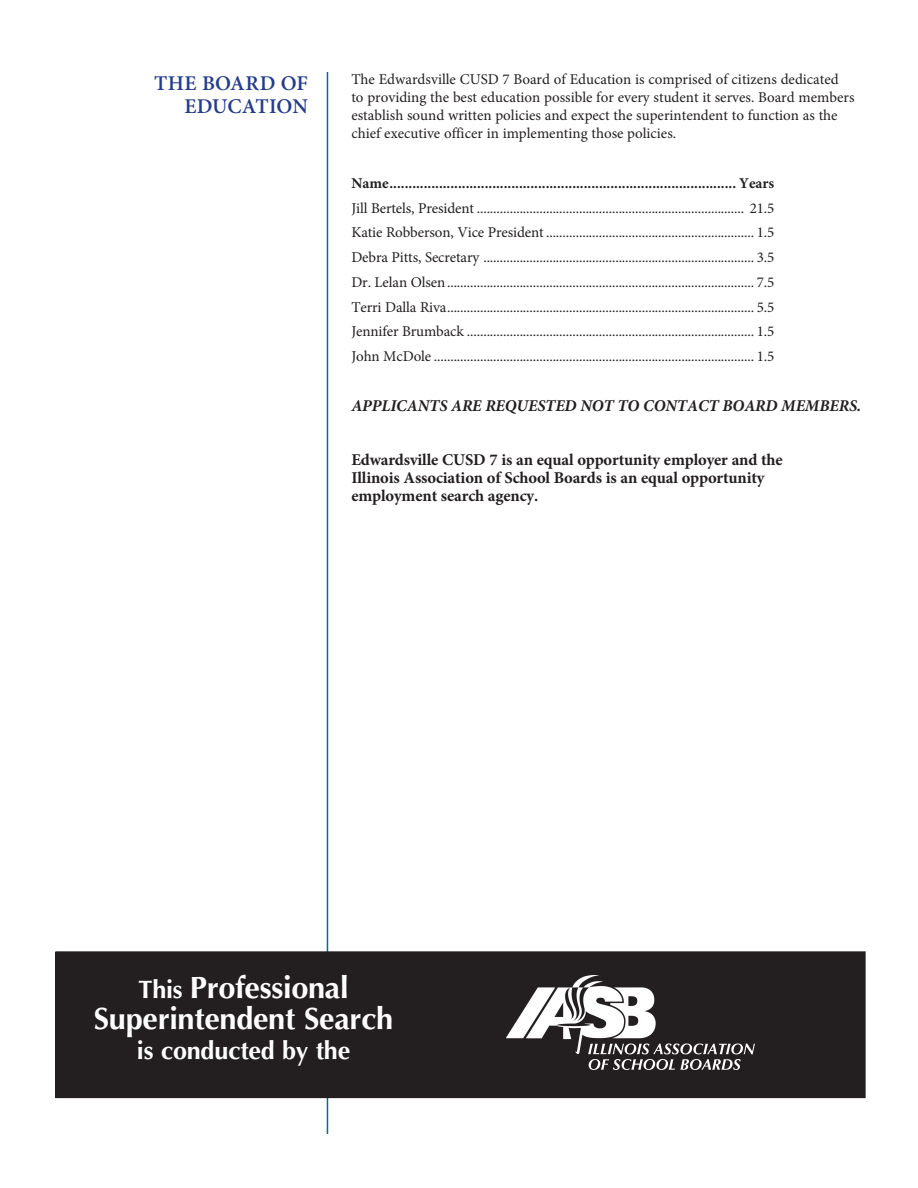
<style>
.page{position:relative;width:918px;height:1188px;background:#fff}
.page>*{position:absolute;margin:0;border:0;box-sizing:border-box;transform-origin:0 0}
.t1{font:700 30.75px/30.8px "Optima LT Pro";letter-spacing:-.01em;color:#fff;text-align:center}
.t2{font:700 25.2px "Optima LT Pro";letter-spacing:-.01em;color:#fff}
.Subheads{font:600 21px/22.5px "Minion Pro";letter-spacing:.005em;color:#243c8e;text-align:right}
.Heading_2{font:700 16.5px/18px "Minion Pro";letter-spacing:-.01em;color:#231f20}
.Body_Text{font:italic 700 16.5px "Minion Pro";letter-spacing:-.01em;color:#231f20}
.Body_Text_3{font:15px/18px "Minion Pro";color:#231f20}
.t3{font:700 15px "Minion Pro";color:#231f20}
.s1{font-size:25.2px}
</style>
<div class="page">
<hr style="left:327px;top:72px;width:1px;height:1062px;background:#0068a9">
<div style="left:56px;top:952px;width:809px;height:146px;background:#231f20"></div>
<div style="left:56px;top:951px;width:810px;height:147px;border:1px solid #231f20"></div>
<img style="left:507px;top:975px;width:248px;height:95px">
<p class="Subheads" style="left:154px;top:72px;width:155px">THE BOARD OF<br>EDUCATION</p>
<p class="Body_Text_3" style="left:351px;top:71px;width:505px">The Edwardsville CUSD 7 Board of Education is comprised of citizens dedicated to providing the best education possible for every student it serves. Board members establish sound written policies and expect the superintendent to function as the chief executive officer in implementing those policies.</p>
<p class="t3" style="left:351px;top:173px;width:425px">Name........................................................................................... Years</p>
<p class="Body_Text_3" style="left:351px;top:199px;width:425px">Jill Bertels, President ................................................................................. 21.5</p>
<p class="Body_Text_3" style="left:351px;top:224px;width:425px">Katie Robberson, Vice President............................................................... 1.5</p>
<p class="Body_Text_3" style="left:351px;top:248px;width:425px">Debra Pitts, Secretary .................................................................................. 3.5</p>
<p class="Body_Text_3" style="left:351px;top:273px;width:425px">Dr. Lelan Olsen............................................................................................. 7.5</p>
<p class="Body_Text_3" style="left:351px;top:298px;width:425px">Terri Dalla Riva............................................................................................. 5.5</p>
<p class="Body_Text_3" style="left:351px;top:323px;width:425px">Jennifer Brumback ....................................................................................... 1.5</p>
<p class="Body_Text_3" style="left:351px;top:347px;width:425px">John McDole ................................................................................................. 1.5</p>
<p class="Body_Text" style="left:351px;top:394px;width:511px">APPLICANTS ARE REQUESTED NOT TO CONTACT BOARD MEMBERS.</p>
<p class="Heading_2" style="left:351px;top:450px;width:433px">Edwardsville CUSD 7 is an equal opportunity employer and the<br>Illinois Association of School Boards is an equal opportunity employment search agency.</p>
<p class="t1" style="left:94px;top:971px;width:301px"><span class="s1">This</span> Professional<br>Superintendent Search</p>
<p class="t2" style="left:137px;top:1035px;width:215px">is conducted by the</p>
</div>
